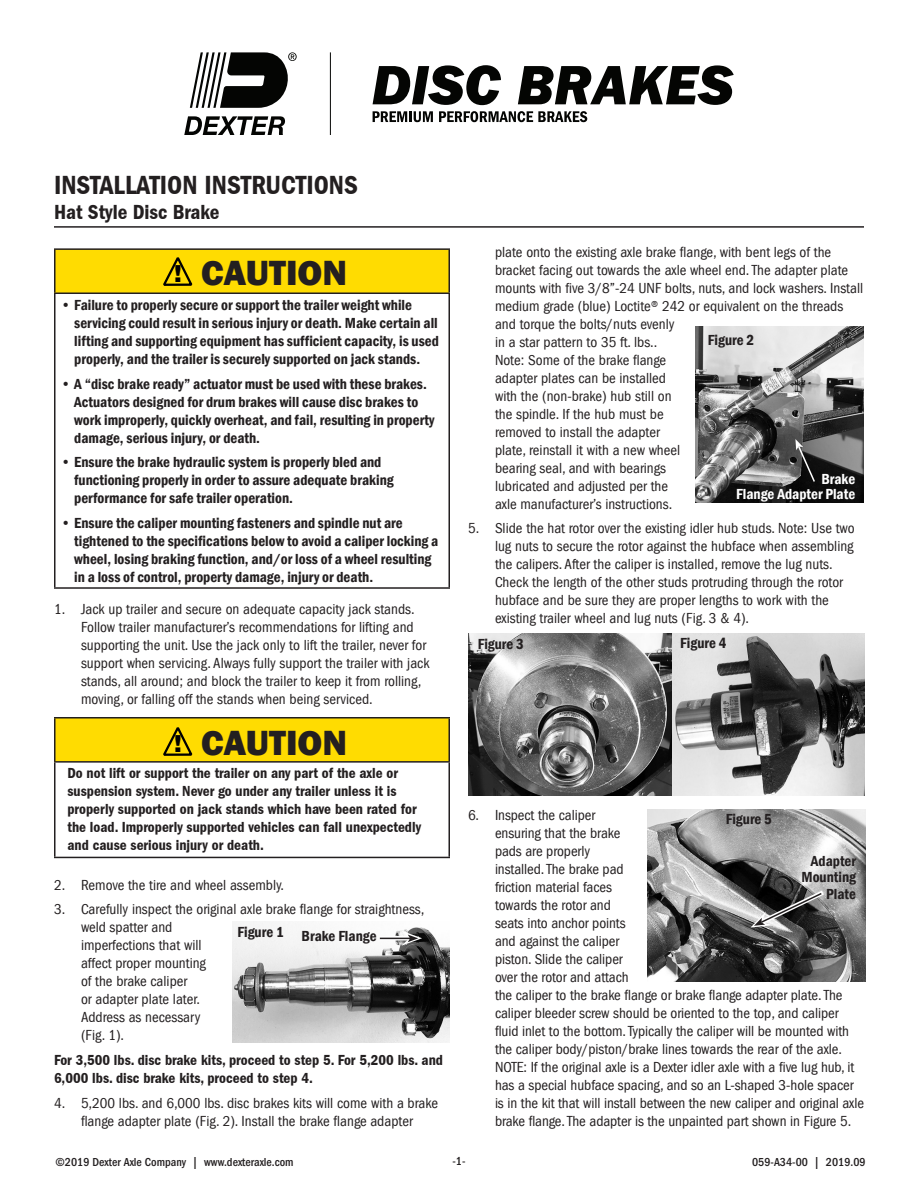
<style>
.page{position:relative;width:918px;height:1188px;background:#fff}
.page>*{position:absolute;margin:0;border:0;box-sizing:border-box;transform-origin:0 0}
.CAUTION{font:800 36px "Franklin Gothic";color:#231f20}
.Heading{font:600 condensed 27px "Franklin Gothic";color:#231f20}
.t1{font:900 23.4px "Helvetica";color:#000}
.Subhead{font:600 condensed 21px "Franklin Gothic";color:#231f20}
.t2{font:condensed 15px/18px "Franklin Gothic";color:#231f20}
.t3{font:600 condensed 15px/18px "Franklin Gothic";color:#231f20}
.CAUTION_text{font:600 condensed 15px/18px "Franklin Gothic";color:#231f20}
.Body_Text{font:600 condensed 15px/18px "Franklin Gothic";color:#231f20}
.t4{font:600 condensed 15px "Franklin Gothic";color:#fff}
.t5{font:500 condensed 12px "ITC Franklin Gothic Std";color:#231f20}
</style>
<div class="page">
<hr style="left:54px;top:226px;width:810px;height:2px;background:#231f20">
<div style="left:55px;top:249px;width:394px;height:44px;background:#ffdc01"></div>
<hr style="left:54px;top:248px;width:396px;height:2px;background:#231f20">
<hr style="left:54px;top:250px;width:2px;height:43px;background:#231f20">
<hr style="left:448px;top:250px;width:2px;height:43px;background:#231f20">
<hr style="left:54px;top:293px;width:396px;height:1px;background:#231f20">
<hr style="left:54px;top:294px;width:2px;height:293px;background:#231f20">
<hr style="left:448px;top:294px;width:2px;height:293px;background:#231f20">
<hr style="left:54px;top:587px;width:396px;height:2px;background:#231f20">
<svg style="left:163px;top:257px;width:30px;height:29px"></svg>
<div style="left:55px;top:718px;width:394px;height:44px;background:#ffdc01"></div>
<hr style="left:54px;top:717px;width:396px;height:2px;background:#231f20">
<hr style="left:54px;top:719px;width:2px;height:42px;background:#231f20">
<hr style="left:448px;top:719px;width:2px;height:42px;background:#231f20">
<hr style="left:54px;top:761px;width:396px;height:2px;background:#231f20">
<hr style="left:54px;top:763px;width:2px;height:94px;background:#231f20">
<hr style="left:448px;top:763px;width:2px;height:94px;background:#231f20">
<hr style="left:54px;top:857px;width:396px;height:1px;background:#231f20">
<svg style="left:163px;top:727px;width:30px;height:29px"></svg>
<img style="left:232px;top:922px;width:218px;height:120px">
<svg style="left:380px;top:936px;width:21px;height:4px"></svg>
<hr style="left:380px;top:938px;width:30px;height:1px;background:#231f20">
<svg style="left:401px;top:931px;width:21px;height:15px"></svg>
<img style="left:695px;top:327px;width:169px;height:176px">
<svg style="left:795px;top:439px;width:21px;height:44px"></svg>
<svg style="left:373px;top:111px;width:60px;height:11px"></svg>
<svg style="left:439px;top:111px;width:148px;height:11px"></svg>
<svg style="left:373px;top:65px;width:128px;height:40px"></svg>
<svg style="left:518px;top:65px;width:216px;height:40px"></svg>
<hr style="left:330px;top:52px;width:1px;height:83px;background:#040503">
<svg style="left:184px;top:116px;width:101px;height:19px"></svg>
<svg style="left:190px;top:52px;width:107px;height:56px"></svg>
<img style="left:670px;top:633px;width:194px;height:163px">
<img style="left:468px;top:633px;width:204px;height:162px">
<img style="left:647px;top:810px;width:219px;height:171px">
<svg style="left:751px;top:886px;width:78px;height:42px;background:#575757"></svg>
<p class="Heading" style="left:54px;top:170px;width:305px">INSTALLATION INSTRUCTIONS</p>
<p class="Subhead" style="left:54px;top:200px;width:167px">Hat Style Disc Brake</p>
<p class="t1" style="left:174px;top:258px;width:9px">!</p>
<p class="CAUTION" style="left:201px;top:249px;width:148px">CAUTION</p>
<p class="t3" style="left:74px;top:296px;width:366px;text-indent:-14px">• Failure to properly secure or support the trailer weight while servicing could result in serious injury or death. Make certain all lifting and supporting equipment has sufficient capacity, is used properly, and the trailer is securely supported on jack stands.</p>
<p class="t3" style="left:74px;top:374px;width:362px;text-indent:-14px">• A “disc brake ready” actuator must be used with these brakes.<br>Actuators designed for drum brakes will cause disc brakes to work improperly, quickly overheat, and fail, resulting in property damage, serious injury, or death.</p>
<p class="t3" style="left:74px;top:453px;width:321px;text-indent:-14px">• Ensure the brake hydraulic system is properly bled and functioning properly in order to assure adequate braking performance for safe trailer operation.</p>
<p class="t3" style="left:74px;top:514px;width:366px;text-indent:-14px">• Ensure the caliper mounting fasteners and spindle nut are tightened to the specifications below to avoid a caliper locking a wheel, losing braking function, and/or loss of a wheel resulting in a loss of control, property damage, injury or death.</p>
<p class="t2" style="left:81px;top:600px;width:350px;text-indent:-27px">1. Jack up trailer and secure on adequate capacity jack stands.<br>Follow trailer manufacturer’s recommendations for lifting and supporting the unit. Use the jack only to lift the trailer, never for support when servicing. Always fully support the trailer with jack stands, all around; and block the trailer to keep it from rolling, moving, or falling off the stands when being serviced.</p>
<p class="t1" style="left:174px;top:728px;width:9px">!</p>
<p class="CAUTION" style="left:201px;top:719px;width:148px">CAUTION</p>
<p class="CAUTION_text" style="left:68px;top:764px;width:355px">Do not lift or support the trailer on any part of the axle or suspension system. Never go under any trailer unless it is properly supported on jack stands which have been rated for the load. Improperly supported vehicles can fall unexpectedly and cause serious injury or death.</p>
<p class="t2" style="left:54px;top:876px;width:231px">2. Remove the tire and wheel assembly.</p>
<p class="t2" style="left:81px;top:901px;width:345px;text-indent:-27px">3. Carefully inspect the original axle brake flange for straightness, weld spatter and<br>imperfections that will<br>affect proper mounting<br>of the brake caliper<br>or adapter plate later.<br>Address as necessary<br>(Fig. 1).</p>
<p class="Body_Text" style="left:54px;top:1051px;width:390px">For 3,500 lbs. disc brake kits, proceed to step 5. For 5,200 lbs. and<br>6,000 lbs. disc brake kits, proceed to step 4.</p>
<p class="t2" style="left:54px;top:1094px;width:386px;text-align:center">4. 5,200 lbs. and 6,000 lbs. disc brakes kits will come with a brake flange adapter plate (Fig. 2). Install the brake flange adapter</p>
<p class="t3" style="left:237px;top:923px;width:48px">Figure 1</p>
<p class="t3" style="left:302px;top:927px;width:77px">Brake Flange</p>
<p class="t2" style="left:495px;top:243px;width:370px">plate onto the existing axle brake flange, with bent legs of the bracket facing out towards the axle wheel end. The adapter plate mounts with five 3/8”-24 UNF bolts, nuts, and lock washers. Install medium grade (blue) Loctite® 242 or equivalent on the threads and torque the bolts/nuts evenly<br>in a star pattern to 35 ft. lbs..<br>Note: Some of the brake flange<br>adapter plates can be installed<br>with the (non-brake) hub still on<br>the spindle. If the hub must be<br>removed to install the adapter<br>plate, reinstall it with a new wheel<br>bearing seal, and with bearings<br>lubricated and adjusted per the<br>axle manufacturer’s instructions.</p>
<p class="t2" style="left:495px;top:520px;width:361px;text-indent:-27px">5. Slide the hat rotor over the existing idler hub studs. Note: Use two lug nuts to secure the rotor against the hubface when assembling the calipers. After the caliper is installed, remove the lug nuts.<br>Check the length of the other studs protruding through the rotor hubface and be sure they are proper lengths to work with the existing trailer wheel and lug nuts (Fig. 3 &amp; 4).</p>
<p class="t3" style="left:478px;top:635px;width:48px">Figure 3</p>
<p class="t3" style="left:680px;top:634px;width:48px">Figure 4</p>
<p class="t3" style="left:708px;top:331px;width:48px">Figure 2</p>
<p class="t4" style="left:821px;top:469px;width:35px">Brake</p>
<p class="t4" style="left:736px;top:484px;width:121px">Flange Adapter Plate</p>
<p class="t2" style="left:495px;top:806px;width:371px;text-indent:-27px">6. Inspect the caliper<br>ensuring that the brake<br>pads are properly<br>installed. The brake pad<br>friction material faces<br>towards the rotor and<br>seats into anchor points<br>and against the caliper<br>piston. Slide the caliper<br>over the rotor and attach<br>the caliper to the brake flange or brake flange adapter plate. The caliper bleeder screw should be oriented to the top, and caliper fluid inlet to the bottom. Typically the caliper will be mounted with the caliper body/piston/brake lines towards the rear of the axle.<br>NOTE: If the original axle is a Dexter idler axle with a five lug hub, it has a special hubface spacing, and so an L-shaped 3-hole spacer is in the kit that will install between the new caliper and original axle brake flange. The adapter is the unpainted part shown in Figure 5.</p>
<p class="t3" style="left:726px;top:810px;width:48px">Figure 5</p>
<p class="t3" style="left:801px;top:852px;width:56px;line-height:16.5px;text-align:right">Adapter<br>Mounting<br>Plate</p>
<p class="t5" style="left:56px;top:1156px;width:240px">©2019 Dexter Axle Company | www.dexteraxle.com</p>
<p class="t5" style="left:452px;top:1155px;width:15px">-1-</p>
<p class="t5" style="left:752px;top:1155px;width:115px">059-A34-00 | 2019.09</p>
</div>
